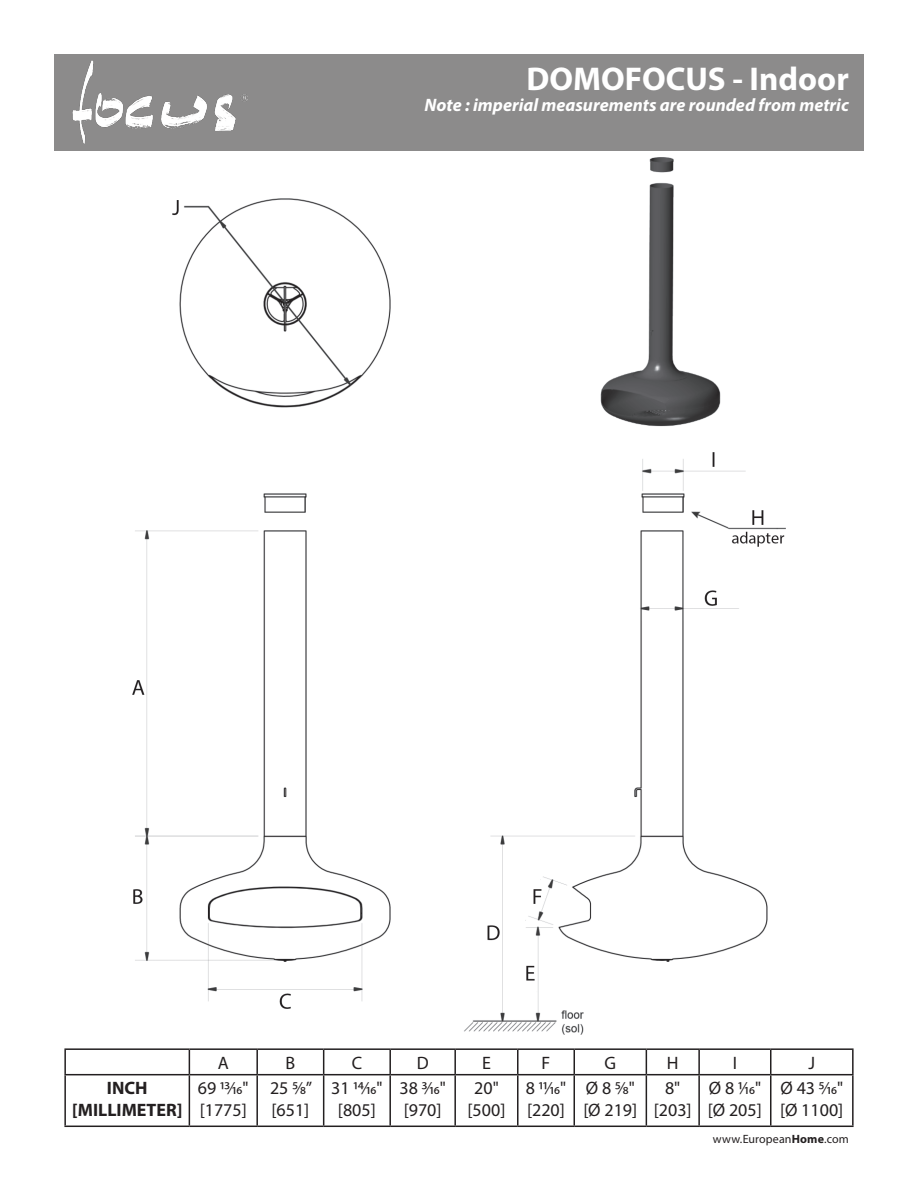
<style>
.page{position:relative;width:918px;height:1188px;background:#fff}
.page>*{position:absolute;margin:0;border:0;box-sizing:border-box;transform-origin:0 0}
.t1{font:700 33px "Myriad Pro";color:#fff}
.t2{font:18px "Myriad Pro";color:#231f20}
.t3{font:italic 700 18px "Myriad Pro";color:#fff}
.t4{font:700 18px "Myriad Pro";color:#231f20}
.t5{font:12px "Myriad Pro";letter-spacing:.005em;color:#231f20}
.s1{font-weight:700}
</style>
<div class="page">
<div style="left:54px;top:54px;width:810px;height:96px;background:#8c8b8b"></div>
<img style="left:72px;top:60px;width:175px;height:84px">
<hr style="left:64px;top:1048px;width:125px;height:2px;background:#231f20">
<hr style="left:64px;top:1050px;width:2px;height:24px;background:#231f20">
<hr style="left:189px;top:1048px;width:68px;height:2px;background:#231f20">
<svg style="left:189px;top:1050px;width:1px;height:24px"></svg>
<hr style="left:257px;top:1048px;width:67px;height:2px;background:#231f20">
<hr style="left:256px;top:1050px;width:2px;height:24px;background:#231f20">
<hr style="left:324px;top:1048px;width:66px;height:2px;background:#231f20">
<svg style="left:323px;top:1050px;width:1px;height:24px"></svg>
<hr style="left:390px;top:1048px;width:65px;height:2px;background:#231f20">
<hr style="left:389px;top:1050px;width:2px;height:24px;background:#231f20">
<hr style="left:455px;top:1048px;width:63px;height:2px;background:#231f20">
<hr style="left:454px;top:1050px;width:2px;height:24px;background:#231f20">
<hr style="left:518px;top:1048px;width:56px;height:2px;background:#231f20">
<hr style="left:517px;top:1050px;width:2px;height:24px;background:#231f20">
<hr style="left:574px;top:1048px;width:72px;height:2px;background:#231f20">
<svg style="left:574px;top:1050px;width:1px;height:24px"></svg>
<hr style="left:646px;top:1048px;width:53px;height:2px;background:#231f20">
<svg style="left:646px;top:1050px;width:1px;height:24px"></svg>
<hr style="left:699px;top:1048px;width:72px;height:2px;background:#231f20">
<hr style="left:698px;top:1050px;width:2px;height:24px;background:#231f20">
<hr style="left:771px;top:1048px;width:83px;height:2px;background:#231f20">
<svg style="left:770px;top:1050px;width:1px;height:24px"></svg>
<hr style="left:852px;top:1050px;width:2px;height:24px;background:#231f20">
<hr style="left:64px;top:1074px;width:125px;height:1px;background:#231f20">
<hr style="left:64px;top:1075px;width:2px;height:51px;background:#231f20">
<hr style="left:189px;top:1074px;width:68px;height:1px;background:#231f20">
<hr style="left:189px;top:1075px;width:1px;height:51px;background:#231f20">
<hr style="left:257px;top:1074px;width:67px;height:1px;background:#231f20">
<hr style="left:256px;top:1075px;width:2px;height:51px;background:#231f20">
<hr style="left:324px;top:1074px;width:66px;height:1px;background:#231f20">
<hr style="left:323px;top:1075px;width:1px;height:51px;background:#231f20">
<hr style="left:390px;top:1074px;width:65px;height:1px;background:#231f20">
<hr style="left:389px;top:1075px;width:2px;height:51px;background:#231f20">
<hr style="left:455px;top:1074px;width:63px;height:1px;background:#231f20">
<hr style="left:454px;top:1075px;width:2px;height:51px;background:#231f20">
<hr style="left:518px;top:1074px;width:56px;height:1px;background:#231f20">
<hr style="left:517px;top:1075px;width:2px;height:51px;background:#231f20">
<hr style="left:574px;top:1074px;width:72px;height:1px;background:#231f20">
<hr style="left:574px;top:1075px;width:1px;height:51px;background:#231f20">
<hr style="left:646px;top:1074px;width:53px;height:1px;background:#231f20">
<hr style="left:646px;top:1075px;width:1px;height:51px;background:#231f20">
<hr style="left:699px;top:1074px;width:72px;height:1px;background:#231f20">
<hr style="left:698px;top:1075px;width:2px;height:51px;background:#231f20">
<hr style="left:771px;top:1074px;width:83px;height:1px;background:#231f20">
<hr style="left:770px;top:1075px;width:1px;height:51px;background:#231f20">
<hr style="left:852px;top:1075px;width:2px;height:51px;background:#231f20">
<hr style="left:64px;top:1126px;width:125px;height:1px;background:#231f20">
<hr style="left:189px;top:1126px;width:68px;height:1px;background:#231f20">
<hr style="left:257px;top:1126px;width:67px;height:1px;background:#231f20">
<hr style="left:324px;top:1126px;width:66px;height:1px;background:#231f20">
<hr style="left:390px;top:1126px;width:65px;height:1px;background:#231f20">
<hr style="left:455px;top:1126px;width:63px;height:1px;background:#231f20">
<hr style="left:518px;top:1126px;width:56px;height:1px;background:#231f20">
<hr style="left:574px;top:1126px;width:72px;height:1px;background:#231f20">
<hr style="left:646px;top:1126px;width:53px;height:1px;background:#231f20">
<hr style="left:699px;top:1126px;width:72px;height:1px;background:#231f20">
<hr style="left:771px;top:1126px;width:83px;height:1px;background:#231f20">
<img style="left:133px;top:158px;width:652px;height:876px">
<p class="t1" style="left:526px;top:57px;width:324px">DOMOFOCUS - Indoor</p>
<p class="t3" style="left:425px;top:93px;width:426px">Note : imperial measurements are rounded from metric</p>
<p class="t4" style="left:107px;top:1076px;width:42px">INCH</p>
<p class="t4" style="left:72px;top:1098px;width:112px">[MILLIMETER]</p>
<p class="t2" style="left:218px;top:1052px;width:13px">A</p>
<p class="t2" style="left:286px;top:1052px;width:11px">B</p>
<p class="t2" style="left:352px;top:1052px;width:12px">C</p>
<p class="t2" style="left:417px;top:1052px;width:13px">D</p>
<p class="t2" style="left:482px;top:1052px;width:10px">E</p>
<p class="t2" style="left:542px;top:1052px;width:10px">F</p>
<p class="t2" style="left:604px;top:1052px;width:13px">G</p>
<p class="t2" style="left:667px;top:1052px;width:13px">H</p>
<p class="t2" style="left:733px;top:1052px;width:6px">I</p>
<p class="t2" style="left:808px;top:1052px;width:8px">J</p>
<p class="t2" style="left:198px;top:1077px;width:52px">69 13/16"</p>
<p class="t2" style="left:200px;top:1099px;width:49px">[1775]</p>
<p class="t2" style="left:270px;top:1077px;width:44px">25 5/8”</p>
<p class="t2" style="left:271px;top:1099px;width:39px">[651]</p>
<p class="t2" style="left:331px;top:1077px;width:53px">31 14/16"</p>
<p class="t2" style="left:338px;top:1099px;width:39px">[805]</p>
<p class="t2" style="left:400px;top:1077px;width:48px">38 3/16"</p>
<p class="t2" style="left:404px;top:1099px;width:39px">[970]</p>
<p class="t2" style="left:474px;top:1077px;width:26px">20"</p>
<p class="t2" style="left:468px;top:1099px;width:39px">[500]</p>
<p class="t2" style="left:526px;top:1077px;width:42px">8 11/16"</p>
<p class="t2" style="left:527px;top:1099px;width:39px">[220]</p>
<p class="t2" style="left:586px;top:1077px;width:50px">Ø 8 5/8"</p>
<p class="t2" style="left:583px;top:1099px;width:55px">[Ø 219]</p>
<p class="t2" style="left:665px;top:1077px;width:17px">8"</p>
<p class="t2" style="left:654px;top:1099px;width:39px">[203]</p>
<p class="t2" style="left:709px;top:1077px;width:54px">Ø 8 1/16"</p>
<p class="t2" style="left:708px;top:1099px;width:55px">[Ø 205]</p>
<p class="t2" style="left:780px;top:1077px;width:64px">Ø 43 5/16"</p>
<p class="t2" style="left:780px;top:1099px;width:65px">[Ø 1100]</p>
<p class="t5" style="left:713px;top:1132px;width:138px">www.European<span class="s1">Home</span>.com</p>
</div>
